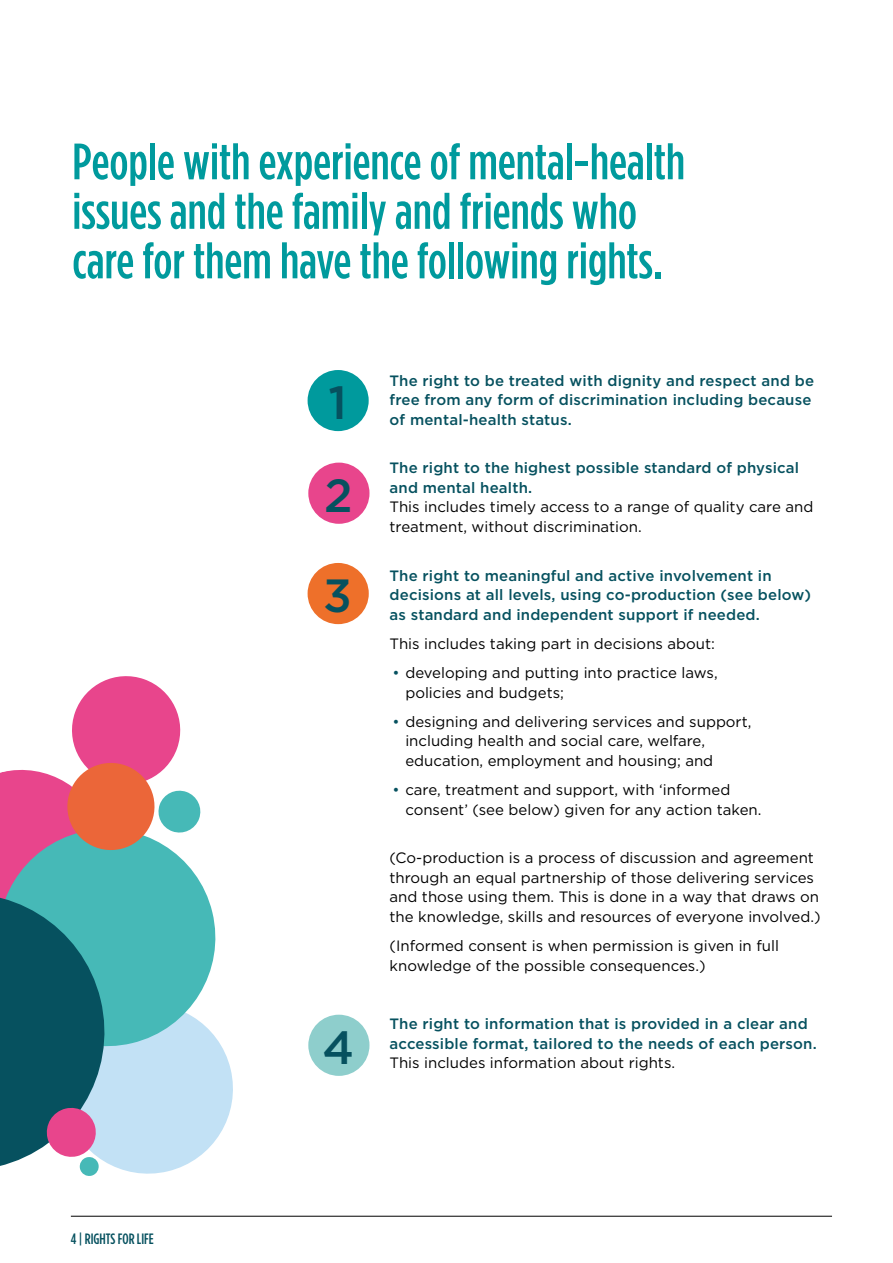
<style>
.page{position:relative;width:893px;height:1263px;background:#fff}
.page>*{position:absolute;margin:0;border:0;box-sizing:border-box;transform-origin:0 0}
.t1{font:500 51px/49.5px "Gotham Condensed";color:#009a9d}
.t2{font:500 46.5px "Gotham";color:#06515f}
.t3{font:15px/19.5px "Gotham";color:#000}
.t4{font:500 15px/19.5px "Gotham";letter-spacing:.01em;color:#06515f}
.t5{font:500 15px "Gotham Condensed";color:#06515f}
.s1{color:#06515f}
</style>
<div class="page">
<svg style="left:0;top:676px;width:233px;height:500px"></svg>
<div style="left:308px;top:1015px;width:61px;height:61px;background:#8ececc;border-radius:50%"></div>
<div style="left:308px;top:563px;width:61px;height:61px;background:#ee702a;border-radius:50%"></div>
<div style="left:308px;top:463px;width:61px;height:61px;background:#e8458c;border-radius:50%"></div>
<div style="left:308px;top:370px;width:61px;height:61px;background:#009a9d;border-radius:50%"></div>
<hr style="left:71px;top:1216px;width:761px;height:1px;background:#000">
<h1 class="t1" style="left:72px;top:135px;width:614px">People with experience of mental-health issues and the family and friends who care for them have the following rights.</h1>
<p class="t5" style="left:71px;top:1230px;width:84px">4 | rights for life</p>
<h2 class="t2" style="left:328px;top:372px;width:20px">1</h2>
<h2 class="t2" style="left:324px;top:465px;width:30px">2</h2>
<h2 class="t2" style="left:323px;top:565px;width:30px">3</h2>
<h2 class="t2" style="left:322px;top:1017px;width:33px">4</h2>
<p class="t4" style="left:390px;top:370px;width:426px">The right to be treated with dignity and respect and be free from any form of discrimination including because of mental-health status.</p>
<p class="t4" style="left:390px;top:458px;width:411px">The right to the highest possible standard of physical and mental health.</p>
<p class="t3" style="left:390px;top:497px;width:425px">This includes timely access to a range of quality care and treatment, without discrimination.</p>
<p class="t4" style="left:390px;top:565px;width:423px">The right to meaningful and active involvement in decisions at all levels, using co-production (see below) as standard and independent support if needed.</p>
<p class="t3" style="left:390px;top:633px;width:327px">This includes taking part in decisions about:</p>
<p class="t3" style="left:405px;top:663px;width:314px;text-indent:-13px"><span class="s1">•</span> developing and putting into practice laws, policies and budgets;</p>
<p class="t3" style="left:405px;top:711px;width:348px;text-indent:-13px"><span class="s1">•</span> designing and delivering services and support, including health and social care, welfare, education, employment and housing; and</p>
<p class="t3" style="left:405px;top:780px;width:358px;text-indent:-13px"><span class="s1">•</span> care, treatment and support, with ‘informed consent’ (see below) given for any action taken.</p>
<p class="t3" style="left:390px;top:848px;width:432px">(Co-production is a process of discussion and agreement through an equal partnership of those delivering services and those using them. This is done in a way that draws on the knowledge, skills and resources of everyone involved.)</p>
<p class="t3" style="left:390px;top:936px;width:391px">(Informed consent is when permission is given in full knowledge of the possible consequences.)</p>
<p class="t4" style="left:390px;top:1014px;width:429px">The right to information that is provided in a clear and accessible format, tailored to the needs of each person.</p>
<p class="t3" style="left:390px;top:1053px;width:287px">This includes information about rights.</p>
</div>
